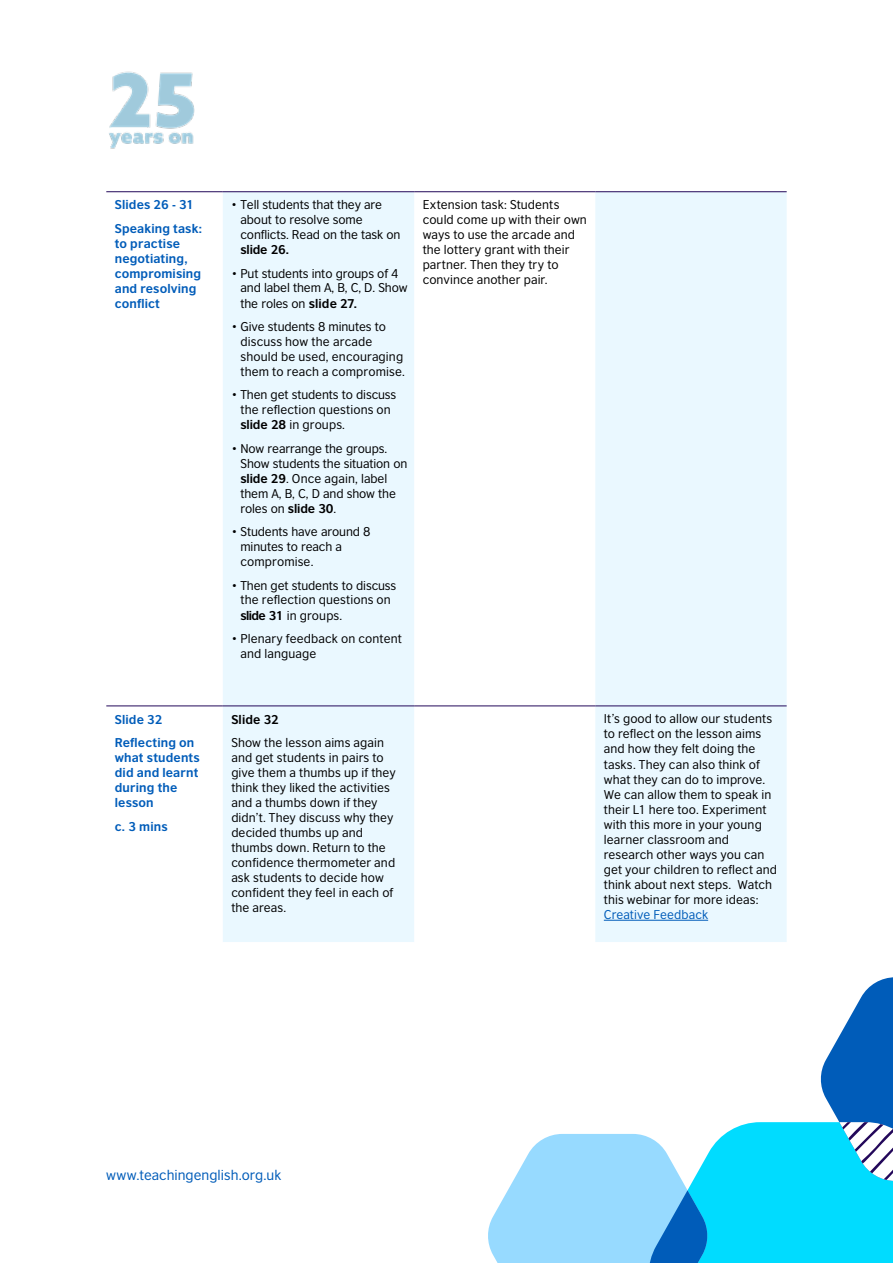
<style>
.page{position:relative;width:893px;height:1263px;background:#fff}
.page>*{position:absolute;margin:0;border:0;box-sizing:border-box;transform-origin:0 0}
.t1{font:13.5px "British Council Sans";letter-spacing:.005em;color:#005cb9}
.t2{font:12px/15px "British Council Sans";letter-spacing:.01em;color:#000}
.t3{font:12px/15px "British Council Sans";letter-spacing:-.01em;color:#000}
.t4{font:700 12px/15px "British Council Sans";letter-spacing:.01em;color:#005cb9}
.t5{font:12px "British Council Sans";letter-spacing:.005em;color:#005cb9}
.t6{font:700 12px "British Council Sans";letter-spacing:-.015em;color:#000}
.s1{font-weight:700}
</style>
<div class="page">
<img style="left:109px;top:71px;width:86px;height:78px">
<svg style="left:223px;top:192px;width:564px;height:750px;fill:#eaf8ff"></svg>
<hr style="left:106px;top:191px;width:117px;height:1px;background:#23085a">
<hr style="left:223px;top:191px;width:191px;height:1px;background:#23085a">
<hr style="left:414px;top:191px;width:181px;height:1px;background:#23085a">
<hr style="left:595px;top:191px;width:192px;height:1px;background:#23085a">
<hr style="left:106px;top:705px;width:117px;height:1px;background:#23085a">
<hr style="left:223px;top:705px;width:191px;height:1px;background:#23085a">
<hr style="left:414px;top:705px;width:181px;height:1px;background:#23085a">
<hr style="left:595px;top:705px;width:192px;height:1px;background:#23085a">
<hr style="left:604px;top:920px;width:104px;height:1px;background:#005cb9">
<svg style="left:488px;top:977px;width:405px;height:286px"></svg>
<p class="t4" style="left:115px;top:192px;width:89px;line-height:23.5px">Slides 26 - 31<br>Speaking task:</p>
<p class="t4" style="left:115px;top:234px;width:88px">to practise negotiating, compromising and resolving conflict</p>
<p class="t4" style="left:115px;top:706px;width:81px;line-height:23.5px">Slide 32<br>Reflecting on</p>
<p class="t4" style="left:115px;top:749px;width:87px">what students did and learnt during the lesson</p>
<p class="t4" style="left:115px;top:817px;width:54px">c. 3 mins</p>
<p class="t3" style="left:240px;top:196px;width:162px;text-indent:-9px">• Tell students that they are about to resolve some conflicts. Read on the task on</p>
<p class="t6" style="left:240px;top:239px;width:50px">slide 26.</p>
<p class="t3" style="left:240px;top:265px;width:169px;text-indent:-9px">• Put students into groups of 4 and label them A, B, C, D. Show the roles on <span class="s1">slide 27.</span></p>
<p class="t2" style="left:240px;top:318px;width:166px;text-indent:-9px">• Give students 8 minutes to discuss how the arcade should be used, encouraging them to reach a compromise.</p>
<p class="t2" style="left:240px;top:386px;width:157px;text-indent:-9px">• Then get students to discuss the reflection questions on <span class="s1">slide 28</span> in groups.</p>
<p class="t3" style="left:240px;top:440px;width:168px;text-indent:-9px">• Now rearrange the groups.<br>Show students the situation on <span class="s1">slide 29</span>. Once again, label them A, B, C, D and show the roles on <span class="s1">slide 30</span>.</p>
<p class="t3" style="left:240px;top:523px;width:132px;text-indent:-9px">• Students have around 8 minutes to reach a compromise.</p>
<p class="t2" style="left:240px;top:576px;width:157px;text-indent:-9px">• Then get students to discuss the reflection questions on <span class="s1">slide 31</span> in groups.</p>
<p class="t2" style="left:240px;top:630px;width:163px;text-indent:-9px">• Plenary feedback on content and language</p>
<p class="t2" style="left:423px;top:196px;width:166px">Extension task: Students could come up with their own ways to use the arcade and the lottery grant with their partner. Then they try to convince another pair.</p>
<p class="t6" style="left:231px;top:708px;width:49px">Slide 32</p>
<p class="t2" style="left:231px;top:734px;width:166px">Show the lesson aims again and get students in pairs to give them a thumbs up if they think they liked the activities and a thumbs down if they didn’t. They discuss why they decided thumbs up and thumbs down. Return to the confidence thermometer and ask students to decide how confident they feel in each of the areas.</p>
<p class="t2" style="left:604px;top:710px;width:175px">It’s good to allow our students to reflect on the lesson aims and how they felt doing the tasks. They can also think of what they can do to improve.<br>We can allow them to speak in their L1 here too. Experiment with this more in your young learner classroom and research other ways you can get your children to reflect and think about next steps. Watch this webinar for more ideas:</p>
<p class="t5" style="left:604px;top:904px;width:106px">Creative Feedback</p>
<p class="t1" style="left:106px;top:1163px;width:177px">www.teachingenglish.org.uk</p>
</div>
